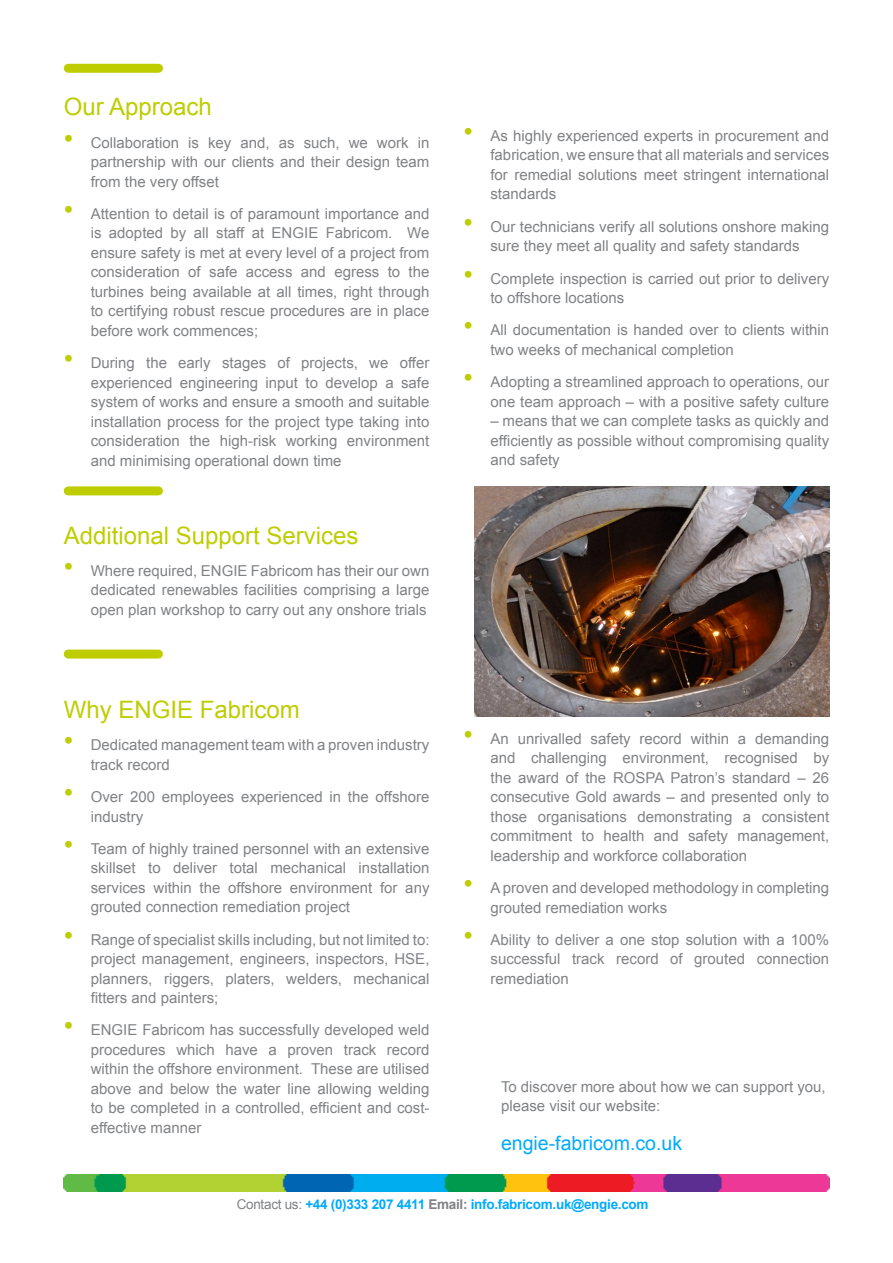
<style>
.page{position:relative;width:893px;height:1263px;background:#fff}
.page>*{position:absolute;margin:0;border:0;box-sizing:border-box;transform-origin:0 0}
.Body{font:24px "Arial";color:#becd00}
.Body-2{font:19.5px "Arial";color:#0af}
.Body-3{font:15px/19.5px "Arial";color:#808285;text-align:justify}
.t1{font:700 13.5px "Arial";letter-spacing:-.02em;color:#0af}
.s1{font-size:27px;color:#becd00}
.s2{font-weight:400;color:#808285}
.s3{color:#808285}
</style>
<div class="page">
<img style="left:64px;top:1174px;width:765px;height:18px">
<div style="left:68px;top:64px;width:90px;height:9px;background:#becd00"></div>
<div style="left:68px;top:486px;width:90px;height:9px;background:#becd00"></div>
<img style="left:474px;top:486px;width:355px;height:230px">
<div style="left:68px;top:649px;width:90px;height:9px;background:#becd00"></div>
<p class="Body" style="left:64px;top:91px;width:150px">Our Approach</p>
<p class="Body-3" style="left:91px;top:133px;width:340px;text-indent:-27px"><span class="s1">•</span> Collaboration is key and, as such, we work in partnership with our clients and their design team from the very offset</p>
<p class="Body-3" style="left:91px;top:204px;width:340px;text-indent:-27px"><span class="s1">•</span> Attention to detail is of paramount importance and is adopted by all staff at ENGIE Fabricom. We ensure safety is met at every level of a project from consideration of safe access and egress to the turbines being available at all times, right through to certifying robust rescue procedures are in place before work commences;</p>
<p class="Body-3" style="left:91px;top:353px;width:340px;text-indent:-27px"><span class="s1">•</span> During the early stages of projects, we offer experienced engineering input to develop a safe system of works and ensure a smooth and suitable installation process for the project type taking into consideration the high-risk working environment and minimising operational down time</p>
<p class="Body" style="left:64px;top:520px;width:296px">Additional Support Services</p>
<p class="Body-3" style="left:91px;top:561px;width:340px;text-indent:-27px"><span class="s1">•</span> Where required, ENGIE Fabricom has their our own dedicated renewables facilities comprising a large open plan workshop to carry out any onshore trials</p>
<p class="Body" style="left:64px;top:694px;width:238px">Why ENGIE Fabricom</p>
<p class="Body-3" style="left:91px;top:735px;width:340px;text-indent:-27px"><span class="s1">•</span> Dedicated management team with a proven industry track record</p>
<p class="Body-3" style="left:91px;top:787px;width:340px;text-indent:-27px"><span class="s1">•</span> Over 200 employees experienced in the offshore industry</p>
<p class="Body-3" style="left:91px;top:839px;width:340px;text-indent:-27px"><span class="s1">•</span> Team of highly trained personnel with an extensive skillset to deliver total mechanical installation services within the offshore environment for any grouted connection remediation project</p>
<p class="Body-3" style="left:91px;top:930px;width:340px;text-indent:-27px"><span class="s1">•</span> Range of specialist skills including, but not limited to: project management, engineers, inspectors, HSE, planners, riggers, platers, welders, mechanical fitters and painters;</p>
<p class="Body-3" style="left:91px;top:1020px;width:340px;text-indent:-27px"><span class="s1">•</span> ENGIE Fabricom has successfully developed weld procedures which have a proven track record within the offshore environment. These are utilised above and below the water line allowing welding to be completed in a controlled, efficient and cost&shy;effective manner</p>
<p class="Body-3" style="left:490px;top:126px;width:340px;text-indent:-27px"><span class="s1">•</span> As highly experienced experts in procurement and fabrication, we ensure that all materials and services for remedial solutions meet stringent international standards</p>
<p class="Body-3" style="left:463px;top:217px;width:367px;text-align:center"><span class="s1">•</span> Our technicians verify all solutions onshore making sure they meet all quality and safety standards</p>
<p class="Body-3" style="left:490px;top:269px;width:340px;text-indent:-27px"><span class="s1">•</span> Complete inspection is carried out prior to delivery to offshore locations</p>
<p class="Body-3" style="left:490px;top:320px;width:340px;text-indent:-27px"><span class="s1">•</span> All documentation is handed over to clients within two weeks of mechanical completion</p>
<p class="Body-3" style="left:463px;top:372px;width:367px;text-align:right"><span class="s1">•</span> Adopting a streamlined approach to operations, our one team approach – with a positive safety culture</p>
<p class="Body-3" style="left:490px;top:411px;width:340px">– means that we can complete tasks as quickly and efficiently as possible without compromising quality and safety</p>
<p class="Body-3" style="left:490px;top:729px;width:340px;text-indent:-27px"><span class="s1">•</span> An unrivalled safety record within a demanding and challenging environment, recognised by the award of the ROSPA Patron’s standard – 26 consecutive Gold awards – and presented only to those organisations demonstrating a consistent commitment to health and safety management, leadership and workforce collaboration</p>
<p class="Body-3" style="left:490px;top:878px;width:340px;text-indent:-27px"><span class="s1">•</span> A proven and developed methodology in completing grouted remediation works</p>
<p class="Body-3" style="left:490px;top:930px;width:340px;text-indent:-27px"><span class="s1">•</span> Ability to deliver a one stop solution with a 100% successful track record of grouted connection remediation</p>
<p class="Body-3" style="left:501px;top:1077px;width:326px">To discover more about how we can support you, please visit our website:</p>
<p class="Body-2" style="left:501px;top:1130px;width:182px">engie-fabricom.co.uk</p>
<p class="t1" style="left:237px;top:1195px;width:413px"><span class="s2">Contact us:</span> +44 (0)333 207 4411 <span class="s3">Email:</span> info.fabricom.uk@engie.com</p>
</div>
